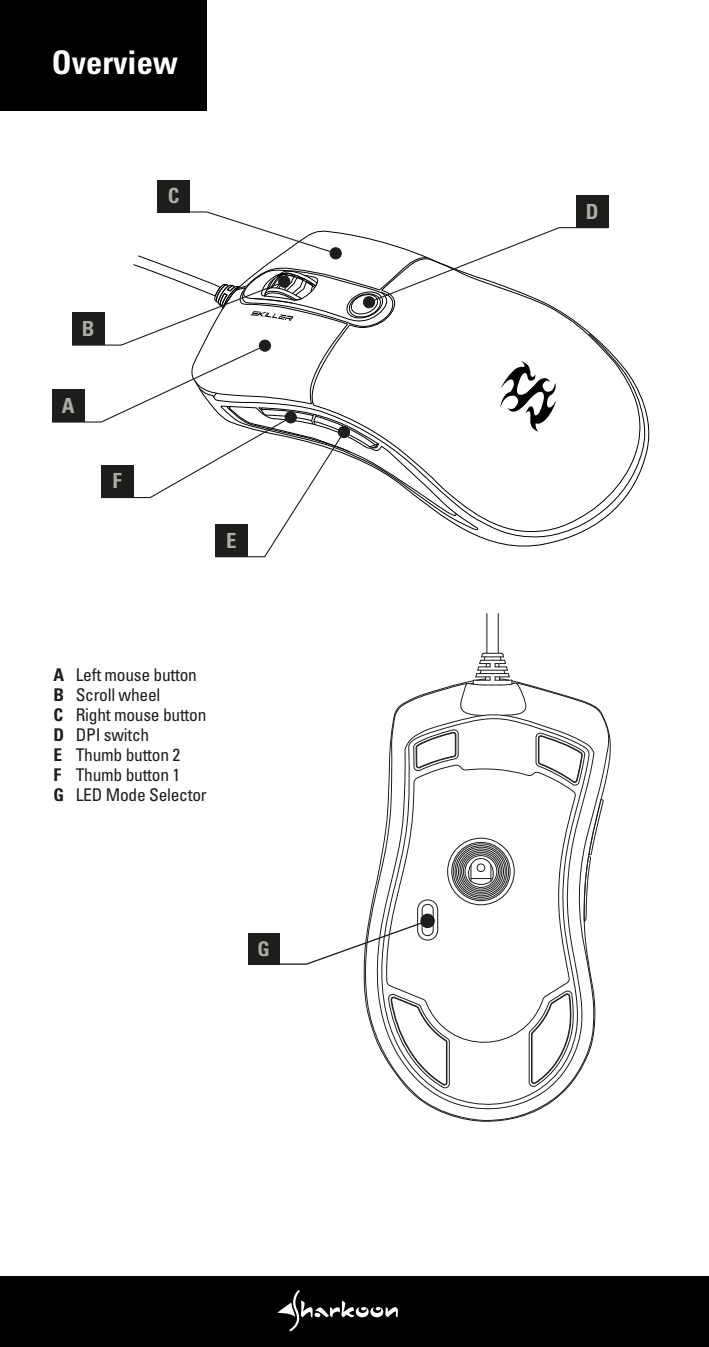
<style>
.page{position:relative;width:709px;height:1347px;background:#fff}
.page>*{position:absolute;margin:0;border:0;box-sizing:border-box;transform-origin:0 0}
.t1{font:700 condensed 32.5px "Univers";color:#fff}
.t2{font:700 condensed 20.75px "Univers";color:#abada8}
.t3{font:700 condensed 20.25px "Univers";color:#abada8}
.t4{font:condensed 17.5px/20px "Univers";letter-spacing:-.015em;color:#1d1d1b}
.s1{font-weight:700}
</style>
<div class="page">
<div style="left:0;top:1276px;width:709px;height:70px;background:#000"></div>
<svg style="left:277px;top:1290px;width:121px;height:41px"></svg>
<div style="left:0;top:0;width:207px;height:111px;background:#000"></div>
<svg style="left:609px;top:350px;width:38px;height:165px"></svg>
<div style="left:157px;top:180px;width:33px;height:32px;background:#1d1d1b"></div>
<svg style="left:52px;top:211px;width:557px;height:347px"></svg>
<div style="left:363px;top:297px;width:11px;height:11px;background:#1d1d1b;border-radius:50%"></div>
<div style="left:363px;top:296px;width:12px;height:12px;border:1px solid #1d1d1b;border-radius:50%"></div>
<div style="left:576px;top:195px;width:32px;height:33px;background:#1d1d1b"></div>
<svg style="left:475px;top:613px;width:35px;height:66px"></svg>
<svg style="left:363px;top:679px;width:248px;height:443px"></svg>
<svg style="left:583px;top:798px;width:21px;height:124px"></svg>
<svg style="left:247px;top:896px;width:191px;height:69px"></svg>
<div style="left:421px;top:914px;width:13px;height:13px;background:#1d1d1b;border-radius:50%"></div>
<div style="left:420px;top:913px;width:15px;height:15px;border:1px solid #1d1d1b;border-radius:50%"></div>
<div style="left:248px;top:933px;width:31px;height:31px;background:#1d1d1b"></div>
<h1 class="t1" style="left:52px;top:42px;width:128px">Overview</h1>
<p class="t2" style="left:82px;top:316px;width:14px">B</p>
<p class="t2" style="left:62px;top:393px;width:14px">A</p>
<p class="t2" style="left:112px;top:468px;width:11px">F</p>
<p class="t2" style="left:168px;top:183px;width:13px">C</p>
<p class="t2" style="left:226px;top:527px;width:12px">E</p>
<p class="t4" style="left:53px;top:664px;width:155px"><span class="s1">A</span> Left mouse button<br><span class="s1">B</span> Scroll wheel<br><span class="s1">C</span> Right mouse button<br><span class="s1">D</span> DPI switch<br><span class="s1">E</span> Thumb button 2<br><span class="s1">F</span> Thumb button 1<br><span class="s1">G</span> LED Mode Selector</p>
<p class="t3" style="left:257px;top:936px;width:14px">G</p>
<p class="t2" style="left:586px;top:198px;width:14px">D</p>
</div>
